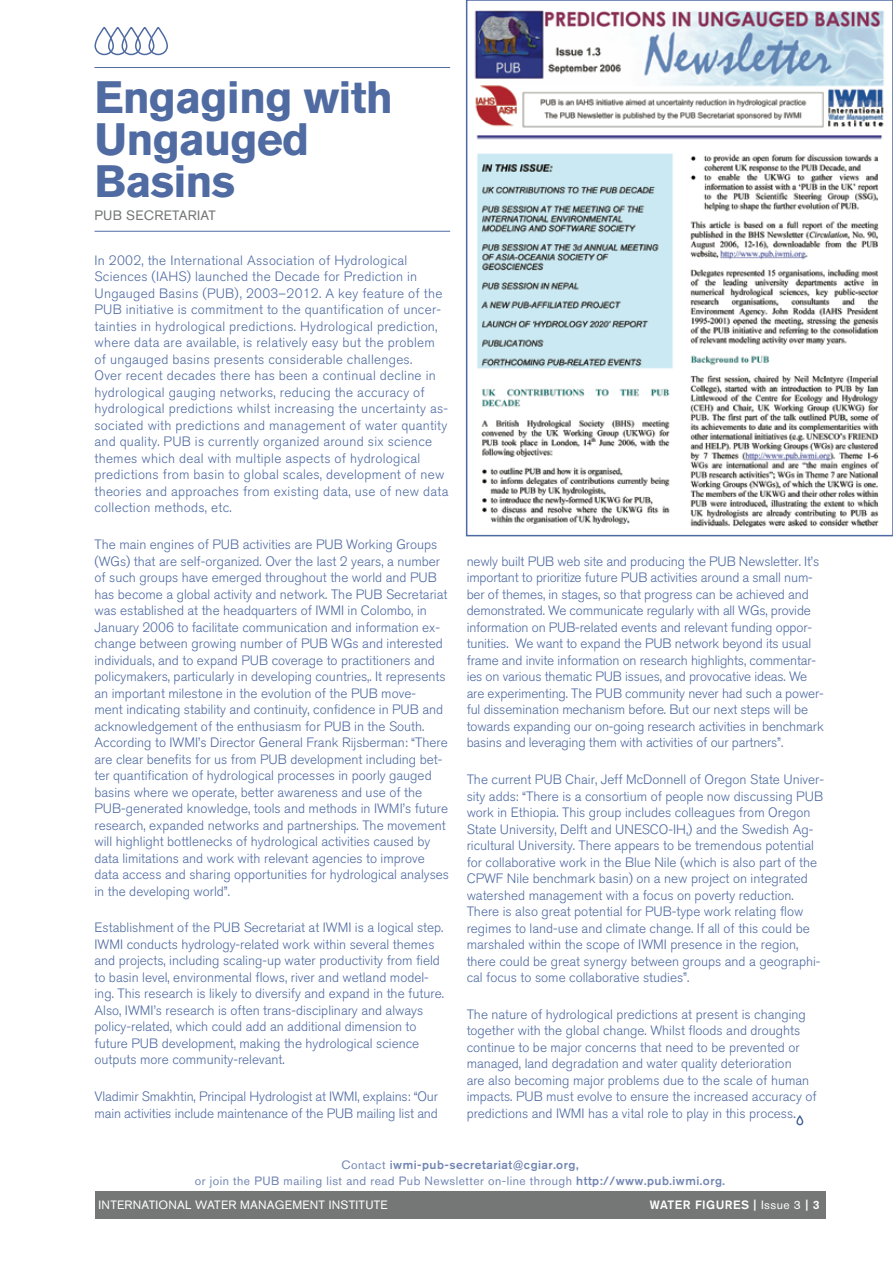
<style>
.page{position:relative;width:893px;height:1263px;background:#fff}
.page>*{position:absolute;margin:0;border:0;box-sizing:border-box;transform-origin:0 0}
.t1{font:700 45px/42px "Akzidenz Grotesk BQ";letter-spacing:-.02em;color:#4f6ba2}
.t2{font:300 13.5px/16.5px "Akzidenz Grotesk BQ";color:#4f6ba2}
.t3{font:300 13.5px/16.5px "Akzidenz Grotesk BQ";letter-spacing:.02em;color:#4f6ba2}
.t4{font:13.5px "Akzidenz Grotesk BQ";color:#747776}
.t5{font:12px/16.5px "Akzidenz Grotesk BQ";letter-spacing:.04em;color:#7286b3;text-align:center}
.t6{font:12px "Akzidenz Grotesk BQ";letter-spacing:.02em;color:#fff}
.t7{font:500 12px "Akzidenz Grotesk BQ";letter-spacing:.04em;color:#fff}
.s1{font-weight:400}
.s2{font-weight:500}
</style>
<div class="page">
<div style="left:94px;top:1191px;width:731px;height:27px;background:#747776"></div>
<div style="left:796px;top:1115px;width:7px;height:10px;border:2px solid #4e6aa2;border-radius:3px"></div>
<div style="left:148px;top:27px;width:20px;height:28px;border:2px solid #4f6ba2;border-radius:9px"></div>
<div style="left:135px;top:27px;width:20px;height:28px;border:2px solid #4f6ba2;border-radius:9px"></div>
<div style="left:121px;top:27px;width:20px;height:28px;border:2px solid #4f6ba2;border-radius:9px"></div>
<div style="left:108px;top:27px;width:20px;height:28px;border:2px solid #4f6ba2;border-radius:9px"></div>
<div style="left:94px;top:27px;width:20px;height:28px;border:2px solid #4f6ba2;border-radius:9px"></div>
<hr style="left:94px;top:67px;width:356px;height:1px;background:#4f6ba2">
<hr style="left:94px;top:231px;width:356px;height:1px;background:#4f6ba2">
<img style="left:467px;top:10px;width:426px;height:527px">
<div style="left:466px;top:0;width:427px;height:536px;border:2px solid #4e6aa2"></div>
<h1 class="t1" style="left:94px;top:76px;width:300px">Engaging with<br>Ungauged<br>Basins</h1>
<p class="t4" style="left:94px;top:207px;width:50px">PUB Secretariat</p>
<p class="t3" style="left:94px;top:252px;width:355px">In 2002, the International Association of Hydrological Sciences (IAHS) launched the Decade for Prediction in Ungauged Basins (PUB), 2003–2012. A key feature of the PUB initiative is commitment to the quantification of uncer&shy;tainties in hydrological predictions. Hydrological prediction, where data are available, is relatively easy but the problem of ungauged basins presents considerable challenges.<br>Over recent decades there has been a continual decline in hydrological gauging networks, reducing the accuracy of hydrological predictions whilst increasing the uncertainty as&shy;sociated with predictions and management of water quantity and quality. PUB is currently organized around six science themes which deal with multiple aspects of hydrological predictions from basin to global scales, development of new theories and approaches from existing data, use of new data collection methods, etc.</p>
<p class="t2" style="left:94px;top:536px;width:356px">The main engines of PUB activities are PUB Working Groups (WGs) that are self-organized. Over the last 2 years, a number of such groups have emerged throughout the world and PUB has become a global activity and network. The PUB Secretariat was established at the headquarters of IWMI in Colombo, in January 2006 to facilitate communication and information ex&shy;change between growing number of PUB WGs and interested individuals, and to expand PUB coverage to practitioners and policymakers, particularly in developing countries,. It represents an important milestone in the evolution of the PUB move-<br>ment indicating stability and continuity, confidence in PUB and acknowledgement of the enthusiasm for PUB in the South.<br>According to IWMI’s Director General Frank Rijsberman: “There are clear benefits for us from PUB development including bet&shy;ter quantification of hydrological processes in poorly gauged basins where we operate, better awareness and use of the PUB-generated knowledge, tools and methods in IWMI’s future research, expanded networks and partnerships. The movement will highlight bottlenecks of hydrological activities caused by data limitations and work with relevant agencies to improve data access and sharing opportunities for hydrological analyses in the developing world”.</p>
<p class="t2" style="left:94px;top:920px;width:351px">Establishment of the PUB Secretariat at IWMI is a logical step.<br>IWMI conducts hydrology-related work within several themes and projects, including scaling-up water productivity from field to basin level, environmental flows, river and wetland model&shy;ing. This research is likely to diversify and expand in the future.<br>Also, IWMI’s research is often trans-disciplinary and always policy-related, which could add an additional dimension to future PUB development, making the hydrological science outputs more community-relevant.</p>
<p class="t2" style="left:94px;top:1088px;width:345px">Vladimir Smakhtin, Principal Hydrologist at IWMI, explains: “Our main activities include maintenance of the PUB mailing list and</p>
<p class="t2" style="left:467px;top:553px;width:359px">newly built PUB web site and producing the PUB Newsletter. It’s important to prioritize future PUB activities around a small num&shy;ber of themes, in stages, so that progress can be achieved and demonstrated. We communicate regularly with all WGs, provide information on PUB-related events and relevant funding oppor&shy;tunities. We want to expand the PUB network beyond its usual frame and invite information on research highlights, commentar&shy;ies on various thematic PUB issues, and provocative ideas. We are experimenting. The PUB community never had such a power&shy;ful dissemination mechanism before. But our next steps will be towards expanding our on-going research activities in benchmark basins and leveraging them with activities of our partners”.</p>
<p class="t2" style="left:467px;top:771px;width:359px">The current PUB Chair, Jeff McDonnell of Oregon State Univer&shy;sity adds: “There is a consortium of people now discussing PUB work in Ethiopia. This group includes colleagues from Oregon State University, Delft and UNESCO-IH,) and the Swedish Ag&shy;ricultural University. There appears to be tremendous potential for collaborative work in the Blue Nile (which is also part of the CPWF Nile benchmark basin) on a new project on integrated watershed management with a focus on poverty reduction.<br>There is also great potential for PUB-type work relating flow regimes to land-use and climate change. If all of this could be marshaled within the scope of IWMI presence in the region, there could be great synergy between groups and a geographi&shy;cal focus to some collaborative studies”.</p>
<p class="t2" style="left:467px;top:1006px;width:352px">The nature of hydrological predictions at present is changing together with the global change. Whilst floods and droughts continue to be major concerns that need to be prevented or managed, land degradation and water quality deterioration<br>are also becoming major problems due to the scale of human impacts. PUB must evolve to ensure the increased accuracy of predictions and IWMI has a vital role to play in this process<span class="s1">.</span></p>
<p class="t5" style="left:195px;top:1156px;width:532px">Contact <span class="s2">iwmi-pub-secretariat@cgiar.org,<br></span>or join the PUB mailing list and read Pub Newsletter on-line through <span class="s2">http://www.pub.iwmi.org.</span></p>
<p class="t7" style="left:650px;top:1197px;width:160px">WATER FIGURES | <span class="s1">Issue 3</span> |</p>
<p class="t6" style="left:99px;top:1198px;width:291px">INTERNATIONAL WATER MANAGEMENT INSTITUTE</p>
</div>
